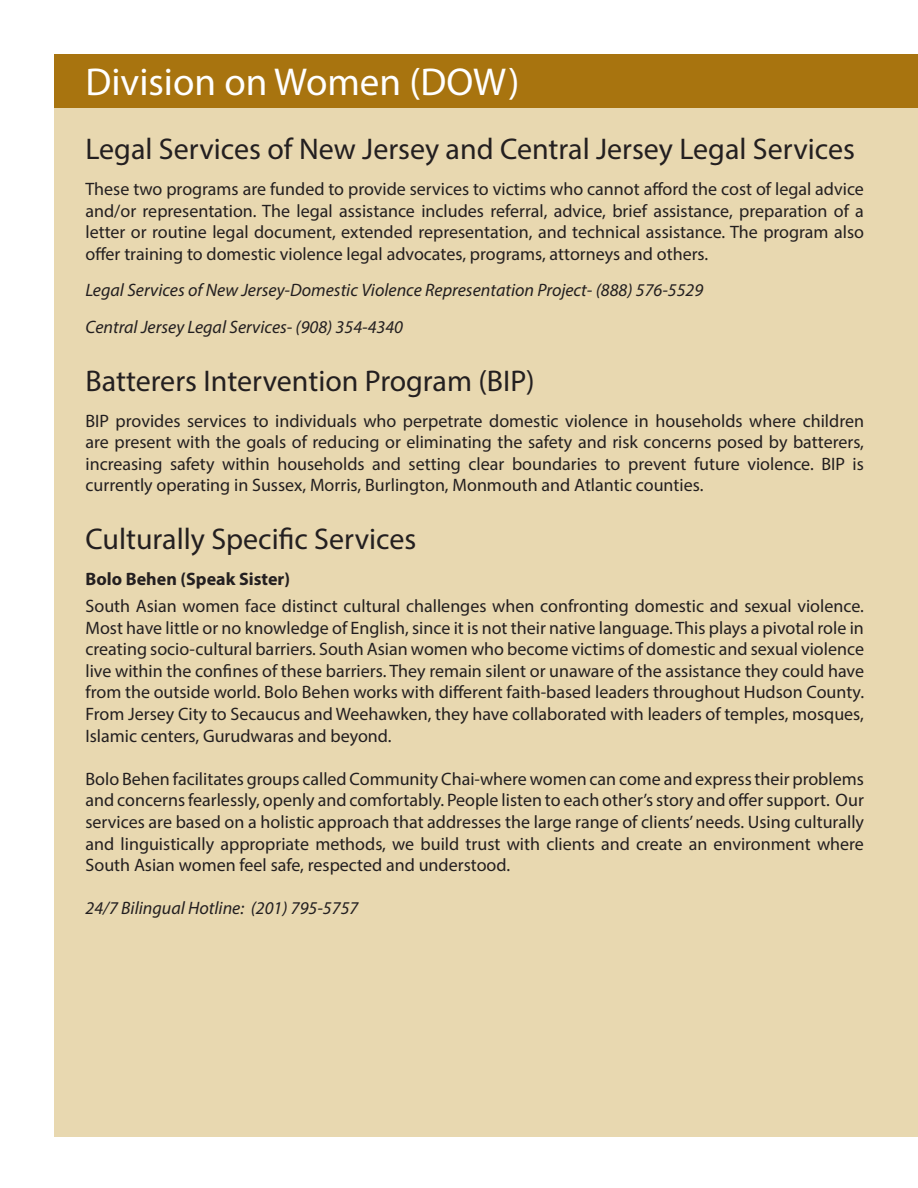
<style>
.page{position:relative;width:918px;height:1188px;background:#fff}
.page>*{position:absolute;margin:0;border:0;box-sizing:border-box;transform-origin:0 0}
.t1{font:39px "Myriad Pro";color:#fff}
.t2{font:30px "Myriad Pro";color:#231f20}
.t3{font:18px/21.6px "Myriad Pro";color:#231f20;text-align:justify}
.t4{font:italic 18px/36.6px "Myriad Pro";color:#231f20}
.t5{font:700 18px "Myriad Pro";color:#231f20}
</style>
<div class="page">
<div style="left:54px;top:72px;width:864px;height:1065px;background:#e8d8b0"></div>
<div style="left:54px;top:54px;width:864px;height:54px;background:#a8740f"></div>
<h1 class="t1" style="left:86px;top:58px;width:436px">Division on Women (DOW)</h1>
<h2 class="t2" style="left:86px;top:130px;width:771px">Legal Services of New Jersey and Central Jersey Legal Services</h2>
<p class="t3" style="left:86px;top:178px;width:780px">These two programs are funded to provide services to victims who cannot afford the cost of legal advice and/or representation. The legal assistance includes referral, advice, brief assistance, preparation of a letter or routine legal document, extended representation, and technical assistance. The program also offer training to domestic violence legal advocates, programs, attorneys and others.</p>
<p class="t4" style="left:86px;top:272px;width:619px">Legal Services of New Jersey-Domestic Violence Representation Project- (888) 576-5529<br>Central Jersey Legal Services- (908) 354-4340</p>
<h2 class="t2" style="left:86px;top:362px;width:451px">Batterers Intervention Program (BIP)</h2>
<p class="t3" style="left:86px;top:409px;width:780px">BIP provides services to individuals who perpetrate domestic violence in households where children are present with the goals of reducing or eliminating the safety and risk concerns posed by batterers, increasing safety within households and setting clear boundaries to prevent future violence. BIP is currently operating in Sussex, Morris, Burlington, Monmouth and Atlantic counties.</p>
<h2 class="t2" style="left:86px;top:520px;width:332px">Culturally Specific Services</h2>
<p class="t5" style="left:86px;top:567px;width:206px">Bolo Behen (Speak Sister)</p>
<p class="t3" style="left:86px;top:595px;width:780px">South Asian women face distinct cultural challenges when confronting domestic and sexual violence.<br>Most have little or no knowledge of English, since it is not their native language. This plays a pivotal role in creating socio-cultural barriers. South Asian women who become victims of domestic and sexual violence live within the confines of these barriers. They remain silent or unaware of the assistance they could have from the outside world. Bolo Behen works with different faith-based leaders throughout Hudson County.<br>From Jersey City to Secaucus and Weehawken, they have collaborated with leaders of temples, mosques, Islamic centers, Gurudwaras and beyond.</p>
<p class="t3" style="left:86px;top:768px;width:780px">Bolo Behen facilitates groups called Community Chai-where women can come and express their problems and concerns fearlessly, openly and comfortably. People listen to each other’s story and offer support. Our services are based on a holistic approach that addresses the large range of clients’ needs. Using culturally and linguistically appropriate methods, we build trust with clients and create an environment where South Asian women feel safe, respected and understood.</p>
<p class="t4" style="left:86px;top:890px;width:274px">24/7 Bilingual Hotline: (201) 795-5757</p>
</div>
